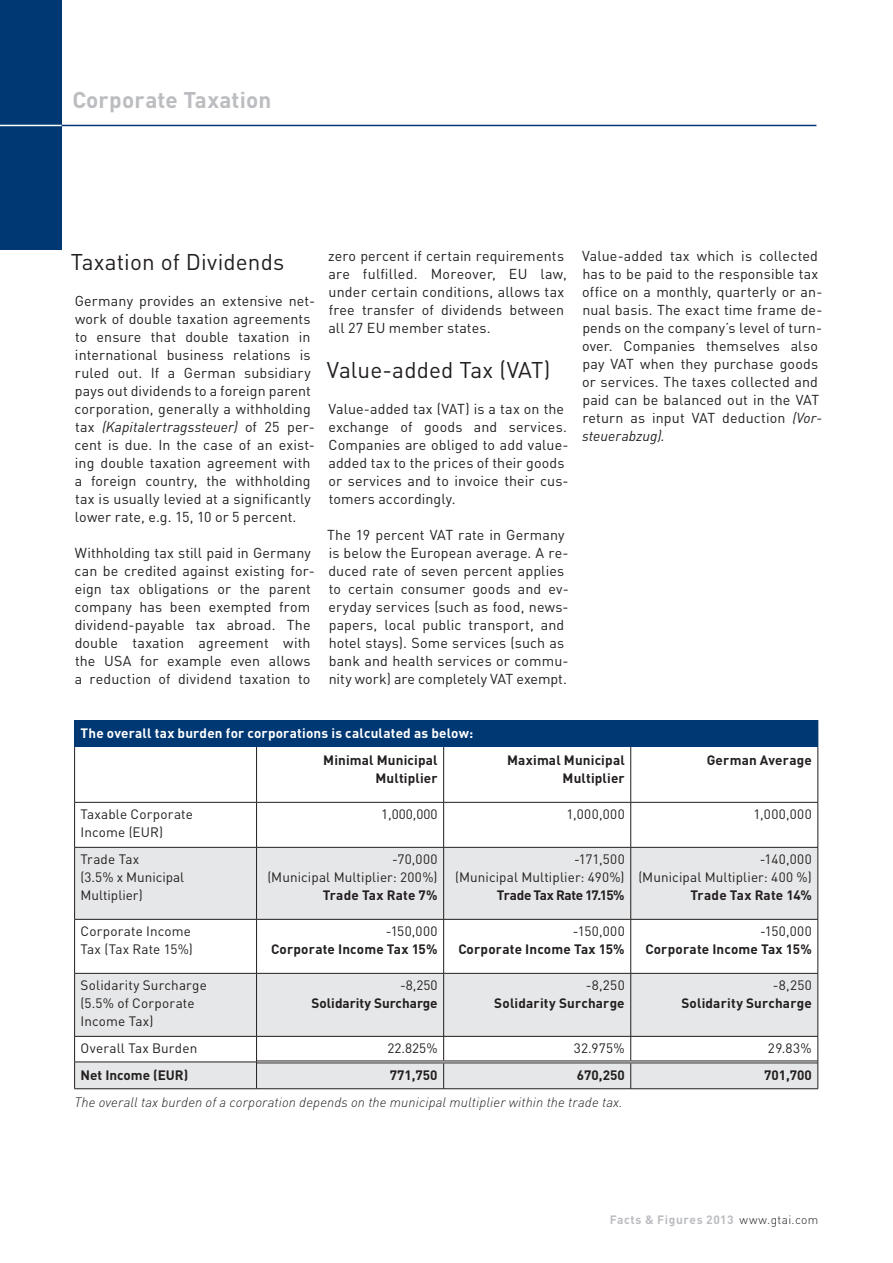
<style>
.page{position:relative;width:893px;height:1263px;background:#fff}
.page>*{position:absolute;margin:0;border:0;box-sizing:border-box;transform-origin:0 0}
.t1{font:22.5px "DIN";letter-spacing:.005em;color:#231f20}
.t2{font:700 22.5px "DIN";letter-spacing:.01em;color:#bbbdc0}
.t3{font:14.25px/18px "DIN";letter-spacing:.01em;color:#231f20}
.t4{font:13.5px/18px "DIN";letter-spacing:.01em;color:#231f20}
.t5{font:700 13.5px/18px "DIN";letter-spacing:.01em;color:#231f20;text-align:right}
.t6{font:italic 300 13.5px "DIN";letter-spacing:.01em;color:#231f20}
.t7{font:700 13.5px "DIN";letter-spacing:.015em;color:#fff}
.t8{font:700 13.5px "DIN";letter-spacing:-.03em;color:#231f20}
.t9{font:700 12px "DIN";letter-spacing:.045em;color:#bbbdc0}
.s1{font-style:italic}
.s2{font-weight:300;color:#231f20}
</style>
<div class="page">
<hr style="left:54px;top:125px;width:762px;height:1px;background:#003874">
<div style="left:0;top:0;width:62px;height:250px;background:#003874"></div>
<hr style="left:0;top:125px;width:62px;height:1px;background:#fff">
<div style="left:75px;top:720px;width:743px;height:27px;background:#003874"></div>
<svg style="left:75px;top:803px;width:743px;height:44px"></svg>
<svg style="left:75px;top:848px;width:743px;height:240px;fill:#e6e7e8"></svg>
<hr style="left:257px;top:1060px;width:561px;height:3px;background:#fff">
<hr style="left:74px;top:747px;width:1px;height:55px;background:#231f20">
<hr style="left:256px;top:747px;width:1px;height:55px;background:#231f20">
<hr style="left:443px;top:747px;width:1px;height:55px;background:#231f20">
<hr style="left:630px;top:747px;width:1px;height:55px;background:#231f20">
<hr style="left:818px;top:747px;width:1px;height:55px;background:#231f20">
<hr style="left:74px;top:802px;width:183px;height:1px;background:#231f20">
<hr style="left:74px;top:802px;width:1px;height:45px;background:#231f20">
<hr style="left:257px;top:802px;width:187px;height:1px;background:#231f20">
<hr style="left:256px;top:802px;width:1px;height:45px;background:#231f20">
<hr style="left:444px;top:802px;width:187px;height:1px;background:#231f20">
<hr style="left:443px;top:802px;width:1px;height:45px;background:#231f20">
<hr style="left:631px;top:802px;width:187px;height:1px;background:#231f20">
<hr style="left:630px;top:802px;width:1px;height:45px;background:#231f20">
<hr style="left:818px;top:802px;width:1px;height:45px;background:#231f20">
<hr style="left:74px;top:847px;width:183px;height:1px;background:#231f20">
<hr style="left:74px;top:847px;width:1px;height:72px;background:#231f20">
<hr style="left:257px;top:847px;width:187px;height:1px;background:#231f20">
<hr style="left:256px;top:847px;width:1px;height:72px;background:#231f20">
<hr style="left:444px;top:847px;width:187px;height:1px;background:#231f20">
<hr style="left:443px;top:847px;width:1px;height:72px;background:#231f20">
<hr style="left:631px;top:847px;width:187px;height:1px;background:#231f20">
<hr style="left:630px;top:847px;width:1px;height:72px;background:#231f20">
<hr style="left:818px;top:847px;width:1px;height:72px;background:#231f20">
<hr style="left:74px;top:919px;width:183px;height:1px;background:#231f20">
<hr style="left:74px;top:919px;width:1px;height:54px;background:#231f20">
<hr style="left:257px;top:919px;width:187px;height:1px;background:#231f20">
<hr style="left:256px;top:919px;width:1px;height:54px;background:#231f20">
<hr style="left:444px;top:919px;width:187px;height:1px;background:#231f20">
<hr style="left:443px;top:919px;width:1px;height:54px;background:#231f20">
<hr style="left:631px;top:919px;width:187px;height:1px;background:#231f20">
<hr style="left:630px;top:919px;width:1px;height:54px;background:#231f20">
<hr style="left:818px;top:919px;width:1px;height:54px;background:#231f20">
<hr style="left:74px;top:973px;width:183px;height:1px;background:#231f20">
<hr style="left:74px;top:973px;width:1px;height:63px;background:#231f20">
<hr style="left:257px;top:973px;width:187px;height:1px;background:#231f20">
<hr style="left:256px;top:973px;width:1px;height:63px;background:#231f20">
<hr style="left:444px;top:973px;width:187px;height:1px;background:#231f20">
<hr style="left:443px;top:973px;width:1px;height:63px;background:#231f20">
<hr style="left:631px;top:973px;width:187px;height:1px;background:#231f20">
<hr style="left:630px;top:973px;width:1px;height:63px;background:#231f20">
<hr style="left:818px;top:973px;width:1px;height:63px;background:#231f20">
<hr style="left:74px;top:1036px;width:183px;height:1px;background:#231f20">
<hr style="left:74px;top:1062px;width:183px;height:1px;background:#231f20">
<svg style="left:74px;top:1036px;width:1px;height:52px"></svg>
<svg style="left:256px;top:1036px;width:1px;height:52px"></svg>
<svg style="left:443px;top:1037px;width:1px;height:51px"></svg>
<svg style="left:630px;top:1037px;width:1px;height:51px"></svg>
<svg style="left:818px;top:1036px;width:1px;height:52px"></svg>
<hr style="left:74px;top:1088px;width:183px;height:1px;background:#231f20">
<hr style="left:257px;top:1088px;width:561px;height:1px;background:#231f20">
<hr style="left:257px;top:1060px;width:187px;height:1px;background:#231f20">
<hr style="left:257px;top:1062px;width:187px;height:1px;background:#231f20">
<hr style="left:444px;top:1060px;width:187px;height:1px;background:#231f20">
<hr style="left:444px;top:1062px;width:187px;height:1px;background:#231f20">
<hr style="left:631px;top:1060px;width:187px;height:1px;background:#231f20">
<hr style="left:631px;top:1062px;width:187px;height:1px;background:#231f20">
<hr style="left:257px;top:1036px;width:561px;height:1px;background:#231f20">
<svg style="left:74px;top:720px;width:1px;height:27px"></svg>
<svg style="left:818px;top:720px;width:1px;height:27px"></svg>
<h1 class="t2" style="left:72px;top:92px;width:201px">Corporate Taxation</h1>
<h1 class="t1" style="left:71px;top:254px;width:215px">Taxation of Dividends</h1>
<p class="t3" style="left:74px;top:294px;width:242px">Germany provides an extensive net&shy;work of double taxation agreements to ensure that double taxation in international business relations is ruled out. If a German subsidiary pays out dividends to a foreign parent corporation, generally a withholding tax <span class="s1">(Kapitalertragssteuer)</span> of 25 per&shy;cent is due. In the case of an exist&shy;ing double taxation agreement with a foreign country, the withholding tax is usually levied at a significantly lower rate, e.g. 15, 10 or 5 percent.</p>
<p class="t3" style="left:74px;top:546px;width:242px">Withholding tax still paid in Germany can be credited against existing for&shy;eign tax obligations or the parent company has been exempted from dividend-payable tax abroad. The double taxation agreement with the USA for example even allows a reduction of dividend taxation to</p>
<p class="t3" style="left:328px;top:249px;width:240px">zero percent if certain requirements are fulfilled. Moreover, EU law, under certain conditions, allows tax free transfer of dividends between all 27 EU member states.</p>
<h1 class="t1" style="left:327px;top:362px;width:225px">Value-added Tax (VAT)</h1>
<p class="t3" style="left:328px;top:402px;width:242px">Value-added tax (VAT) is a tax on the exchange of goods and services.<br>Companies are obliged to add value&shy;added tax to the prices of their goods or services and to invoice their cus&shy;tomers accordingly.</p>
<p class="t3" style="left:327px;top:528px;width:243px">The 19 percent VAT rate in Germany is below the European average. A re&shy;duced rate of seven percent applies to certain consumer goods and ev&shy;eryday services (such as food, news&shy;papers, local public transport, and hotel stays). Some services (such as bank and health services or commu&shy;nity work) are completely VAT exempt.</p>
<p class="t3" style="left:582px;top:249px;width:242px">Value-added tax which is collected has to be paid to the responsible tax office on a monthly, quarterly or an&shy;nual basis. The exact time frame de&shy;pends on the company’s level of turn&shy;over. Companies themselves also pay VAT when they purchase goods or services. The taxes collected and paid can be balanced out in the VAT return as input VAT deduction <span class="s1">(Vor&shy;steuerabzug).</span></p>
<p class="t7" style="left:81px;top:728px;width:394px">The overall tax burden for corporations is calculated as below:</p>
<p class="t5" style="left:323px;top:753px;width:116px">Minimal Municipal<br>Multiplier</p>
<p class="t5" style="left:507px;top:753px;width:119px">Maximal Municipal<br>Multiplier</p>
<p class="t5" style="left:707px;top:753px;width:107px">German Average</p>
<p class="t4" style="left:81px;top:807px;width:114px">Taxable Corporate<br>Income (EUR)</p>
<p class="t4" style="left:381px;top:807px;width:58px">1,000,000</p>
<p class="t4" style="left:566px;top:807px;width:60px">1,000,000</p>
<p class="t4" style="left:754px;top:807px;width:60px">1,000,000</p>
<p class="t4" style="left:81px;top:852px;width:105px">Trade Tax<br>(3.5% x Municipal<br>Multiplier)</p>
<p class="t4" style="left:267px;top:852px;width:172px;text-align:right">-70,000<br>(Municipal Multiplier: 200%)</p>
<p class="t4" style="left:638px;top:852px;width:175px;text-align:right">-140,000<br>(Municipal Multiplier: 400 %)</p>
<p class="t5" style="left:691px;top:888px;width:123px">Trade Tax Rate 14%</p>
<p class="t4" style="left:455px;top:852px;width:171px;text-align:right">-171,500<br>(Municipal Multiplier: 490%)</p>
<p class="t8" style="left:497px;top:890px;width:129px">Trade Tax Rate 17.15%</p>
<p class="t5" style="left:323px;top:888px;width:116px">Trade Tax Rate 7%</p>
<p class="t4" style="left:81px;top:924px;width:114px">Corporate Income<br>Tax (Tax Rate 15%)</p>
<p class="t4" style="left:386px;top:924px;width:53px">-150,000</p>
<p class="t5" style="left:271px;top:942px;width:168px">Corporate Income Tax 15%</p>
<p class="t4" style="left:81px;top:978px;width:128px">Solidarity Surcharge (5.5% of Corporate<br>Income Tax)</p>
<p class="t4" style="left:400px;top:978px;width:39px">-8,250</p>
<p class="t5" style="left:312px;top:996px;width:128px">Solidarity Surcharge</p>
<p class="t4" style="left:573px;top:924px;width:53px">-150,000</p>
<p class="t5" style="left:458px;top:942px;width:168px">Corporate Income Tax 15%</p>
<p class="t4" style="left:586px;top:978px;width:40px">-8,250</p>
<p class="t5" style="left:494px;top:996px;width:132px">Solidarity Surcharge</p>
<p class="t4" style="left:760px;top:924px;width:53px">-150,000</p>
<p class="t5" style="left:645px;top:942px;width:168px">Corporate Income Tax 15%</p>
<p class="t4" style="left:773px;top:978px;width:40px">-8,250</p>
<p class="t5" style="left:681px;top:996px;width:132px">Solidarity Surcharge</p>
<p class="t4" style="left:81px;top:1041px;width:118px">Overall Tax Burden</p>
<p class="t4" style="left:387px;top:1041px;width:52px">22.825%</p>
<p class="t4" style="left:574px;top:1041px;width:52px">32.975%</p>
<p class="t4" style="left:768px;top:1041px;width:45px">29.83%</p>
<p class="t5" style="left:81px;top:1068px;width:109px">Net Income (EUR)</p>
<p class="t5" style="left:390px;top:1068px;width:49px">771,750</p>
<p class="t5" style="left:577px;top:1068px;width:49px">670,250</p>
<p class="t5" style="left:764px;top:1068px;width:49px">701,700</p>
<p class="t6" style="left:74px;top:1097px;width:550px">The overall tax burden of a corporation depends on the municipal multiplier within the trade tax.</p>
<p class="t9" style="left:610px;top:1215px;width:210px">Facts &amp; Figures 2013 <span class="s2">www.gtai.com</span></p>
</div>
